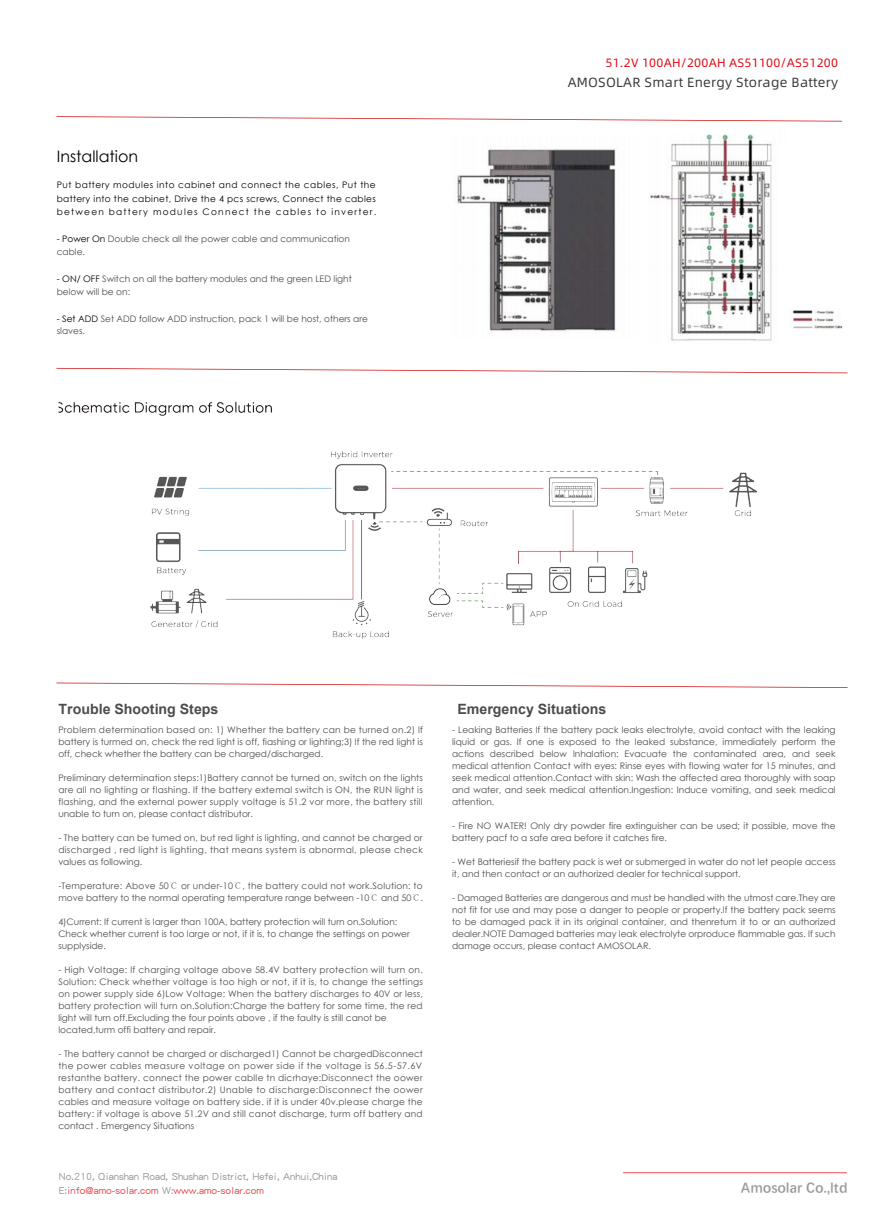
<style>
.page{position:relative;width:893px;height:1212px;background:#fff}
.page>*{position:absolute;margin:0;border:0;box-sizing:border-box;transform-origin:0 0}
.t1{font:15.9px "Century Gothic";color:#000}
.t2{font:700 14.1px "Arial";color:#4c4c4c}
.t3{font:700 14.1px "Deng Xian";color:#9a9a9a}
.t4{font:13.35px "Alibaba Pu Hui Ti";letter-spacing:.02em;color:#3d3a39}
.t5{font:12.15px "Alibaba Pu Hui Ti";letter-spacing:.02em;color:#e10815}
.t6{font:10.8px/14.1px "DFP Yuan W5";color:#999}
.t7{font:9px/12px "Century Gothic";color:#4c4c4c}
.t8{font:9px/12px "Century Gothic";letter-spacing:.02em;color:#4c4c4c}
.t9{font:9px/13.5px "Century Gothic";letter-spacing:.135em;color:#000;text-align:justify}
.s1{color:#000}
.s2{font-family:"Adobe Song Std";font-weight:300}
.s3{color:rgb(230 31 40/.8)}
</style>
<div class="page">
<svg style="left:56px;top:116px;width:786px;height:6px"></svg>
<svg style="left:56px;top:682px;width:791px;height:6px"></svg>
<img style="left:59px;top:134px;width:783px;height:505px">
<hr style="left:623px;top:1172px;width:224px;height:1px;background:#e61f28">
<h1 class="t1" style="left:57px;top:145px;width:83px">Installation</h1>
<p class="t9" style="left:57px;top:178px;width:321px">Put battery modules into cabinet and connect the cables, Put the battery into the cabinet, Drive the 4 pcs screws, Connect the cables between battery modules Connect the cables to inverter.</p>
<p class="t7" style="left:57px;top:232px;width:295px;line-height:12.8px"><span class="s1">- Power On</span> Double check all the power cable and communication cable.</p>
<p class="t7" style="left:57px;top:272px;width:296px;line-height:12.8px"><span class="s1">- ON/ OFF</span> Switch on all the battery modules and the green LED light below will be on:</p>
<p class="t7" style="left:57px;top:312px;width:313px;line-height:12.8px"><span class="s1">- Set ADD</span> Set ADD follow ADD instruction, pack 1 will be host, others are slaves.</p>
<h3 class="t5" style="left:605px;top:54px;width:234px">51.2V 100AH/200AH AS51100/AS51200</h3>
<h3 class="t4" style="left:568px;top:73px;width:272px">AMOSOLAR Smart Energy Storage Battery</h3>
<h2 class="t2" style="left:59px;top:699px;width:161px">Trouble Shooting Steps</h2>
<h2 class="t2" style="left:457px;top:699px;width:150px">Emergency Situations</h2>
<p class="t7" style="left:58px;top:724px;width:366px;text-align:justify">Problem determination based on: 1) Whether the battery can be turned on.2) lf battery is turmed on, check the red light is off, fiashing or lighting;3) lf the red light is off, check whether the battery can be charged/discharged.</p>
<p class="t7" style="left:58px;top:772px;width:366px;text-align:justify">Preliminary determination steps:1)Battery cannot be turned on, switch on the lights are all no lighting or flashing. lf the battery extemal switch is ON, the RUN light is flashing, and the external power supply voltage is 51.2 vor more, the battery still unable to turn on, please contact distributor.</p>
<p class="t7" style="left:58px;top:832px;width:366px;text-align:justify">- The battery can be tumed on, but red light is lighting, and cannot be charged or discharged , red light is lighting, that means system is abnormal, please check values as following.</p>
<p class="t7" style="left:58px;top:880px;width:366px">-Temperature: Above 50<span class="s2">℃</span> or under-10<span class="s2">℃</span>, the battery could not work.Solution: to move battery to the normal operating temperature range between -10<span class="s2">℃</span> and 50<span class="s2">℃</span>.</p>
<p class="t7" style="left:58px;top:916px;width:353px">4)Current: If current is larger than 100A, battery protection will turn on.Solution:<br>Check whether current is too large or not, if it is, to change the settings on power supplyside.</p>
<p class="t8" style="left:58px;top:964px;width:366px">- High Voltage: lf charging voltage above 58.4V battery protection will turn on.<br>Solution: Check whether voltage is too high or not, if it is, to change the settings on power supply side 6)Low Voltage: When the battery discharges to 40V or less, battery protection will turn on.Solution:Charge the battery for some time, the red light will turn off.Excluding the four points above , if the faulty is still canot be located,turm offi battery and repair.</p>
<p class="t7" style="left:58px;top:1048px;width:366px;text-align:justify">- The battery cannot be charged or discharged1) Cannot be chargedDisconnect the power cables measure voltage on power side if the voltage is 56.5-57.6V restanthe battery. connect the power cablle tn dicrhaye:Disconnect the oower battery and contact distributor.2) Unable to discharge:Disconnect the oower cables and measure voltage on battery side. if it is under 40v.please charge the battery: if voltage is above 51.2V and still canot discharge, turm off battery and contact . Emergency Situations</p>
<p class="t7" style="left:452px;top:724px;width:385px;text-align:justify">- Leaking Batteries lf the battery pack leaks electrolyte, avoid contact with the leaking liquid or gas. If one is exposed to the leaked substance, immediately perform the actions described below lnhalation: Evacuate the contaminated area, and seek medical attention Contact with eyes: Rinse eyes with flowing water for 15 minutes, and seek medical attention.Contact with skin: Wash the affected area thoroughly with soap and water, and seek medical attention.Ingestion: Induce vomiting, and seek medical attention.</p>
<p class="t7" style="left:452px;top:820px;width:385px">- Fire NO WATER! Only dry powder fire extinguisher can be used; it possible, move the battery pacf to a safe area before it catches fire.</p>
<p class="t7" style="left:452px;top:856px;width:385px">- Wet Batteriesif the battery pack is wet or submerged in water do not let people access it, and then contact or an authorized dealer for technical support.</p>
<p class="t7" style="left:452px;top:892px;width:385px;text-align:justify">- Damaged Batteries are dangerous and must be handled with the utmost care.They are not fit for use and may pose a danger to people or property.lf the battery pack seems to be damaged pack it in its original container, and thenretum it to or an authorized dealer.NOTE Damaged batteries may leak electrolyte orproduce flammable gas. lf such damage occurs, please contact AMOSOLAR.</p>
<p class="t6" style="left:59px;top:1169px;width:280px">No.210, Qianshan Road, Shushan District, Hefei, Anhui,China<br>E:<span class="s3">info@amo-solar.com</span> W:<span class="s3">www.amo-solar.com</span></p>
<h2 class="t3" style="left:741px;top:1178px;width:108px">Amosolar Co.,ltd</h2>
</div>
